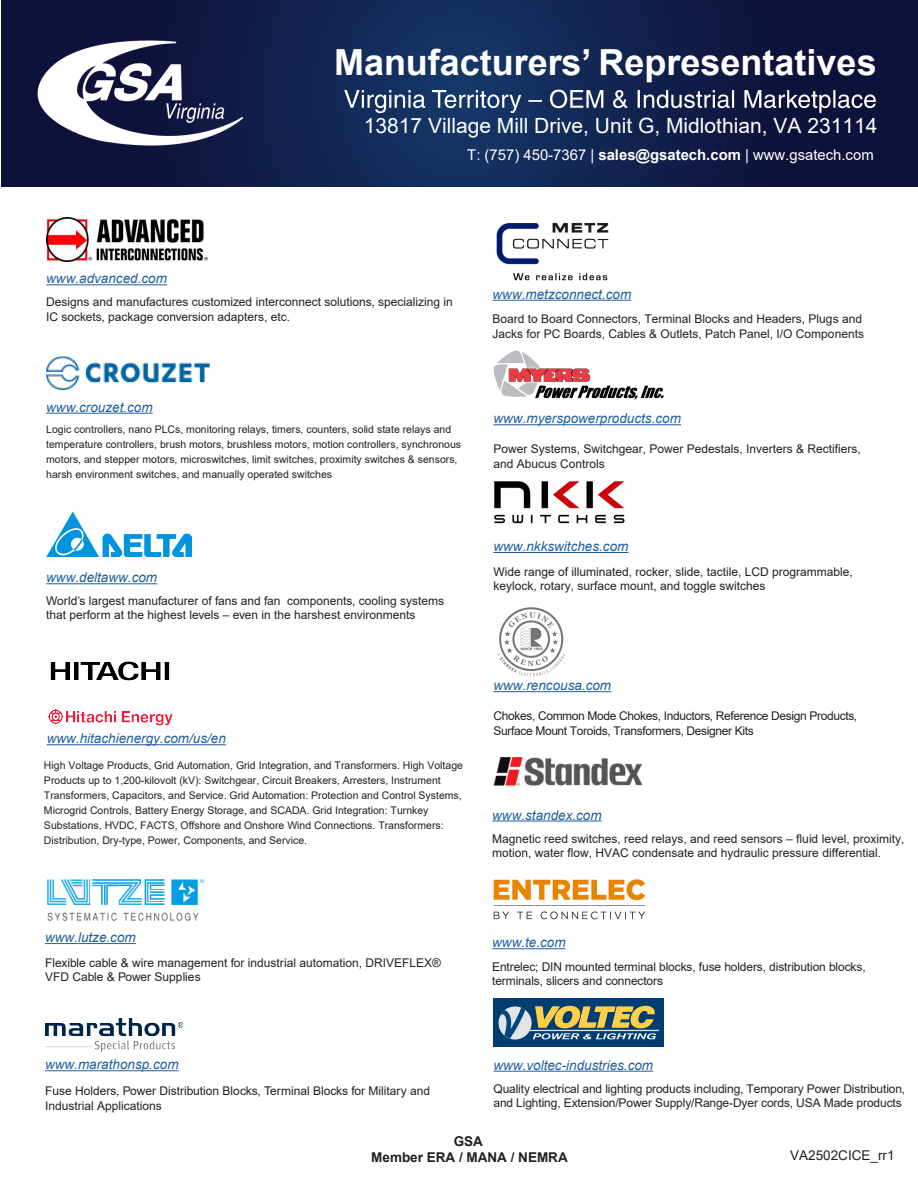
<style>
.page{position:relative;width:918px;height:1188px;background:#fff}
.page>*{position:absolute;margin:0;border:0;box-sizing:border-box;transform-origin:0 0}
.t1{font:700 36px "Arial";color:#fff}
.t2{font:21px "Arial";color:#fff}
.t3{font:14.85px "Arial";color:#fff}
.t4{font:italic 13.5px "Arial";color:#215e9e}
.t5{font:700 13.5px/16.2px "Arial";color:#231f20;text-align:center}
.t6{font:13.5px "Arial";color:#231f20}
.t7{font:12px/14.4px "Arial";color:#231f20}
.t8{font:12px/14.4px "Arial";letter-spacing:-.03em;color:#231f20}
.t9{font:10.5px/15px "Arial";color:#231f20}
.s1{font-weight:700}
</style>
<div class="page">
<svg style="left:1px;top:0;width:917px;height:187px;background:#101f4b"></svg>
<svg style="left:344px;top:90px;width:532px;height:23px;background:#485679"></svg>
<img style="left:27px;top:5px;width:231px;height:152px">
<hr style="left:46px;top:583px;width:111px;height:1px;background:#215e9e">
<img style="left:46px;top:511px;width:145px;height:46px">
<hr style="left:493px;top:300px;width:138px;height:1px;background:#215e9e">
<img style="left:496px;top:222px;width:113px;height:59px">
<hr style="left:45px;top:943px;width:91px;height:1px;background:#215e9e">
<img style="left:47px;top:879px;width:157px;height:42px">
<hr style="left:493px;top:552px;width:135px;height:1px;background:#215e9e">
<img style="left:494px;top:481px;width:131px;height:43px">
<hr style="left:493px;top:424px;width:188px;height:1px;background:#215e9e">
<img style="left:493px;top:350px;width:171px;height:50px">
<hr style="left:493px;top:1071px;width:160px;height:1px;background:#215e9e">
<div style="left:493px;top:998px;width:171px;height:49px;background:#003d71"></div>
<hr style="left:530px;top:1030px;width:129px;height:1px;background:#e3e4e5">
<svg style="left:499px;top:1005px;width:157px;height:35px"></svg>
<img style="left:46px;top:356px;width:164px;height:33px">
<hr style="left:46px;top:413px;width:107px;height:1px;background:#215e9e">
<hr style="left:492px;top:821px;width:110px;height:1px;background:#215e9e">
<img style="left:493px;top:757px;width:150px;height:29px">
<hr style="left:46px;top:285px;width:121px;height:1px;background:#215e9e">
<img style="left:46px;top:217px;width:161px;height:44px">
<hr style="left:47px;top:744px;width:179px;height:1px;background:#215e9e">
<img style="left:47px;top:661px;width:126px;height:65px">
<hr style="left:492px;top:948px;width:74px;height:1px;background:#215e9e">
<img style="left:493px;top:879px;width:153px;height:41px">
<hr style="left:45px;top:1070px;width:134px;height:1px;background:#215e9e">
<img style="left:45px;top:1019px;width:139px;height:33px">
<hr style="left:493px;top:691px;width:118px;height:1px;background:#215e9e">
<img style="left:497px;top:607px;width:69px;height:70px">
<h1 class="t1" style="left:334px;top:36px;width:544px">Manufacturers’ Representatives</h1>
<h2 class="t2" style="left:364px;top:111px;width:515px">13817 Village Mill Drive, Unit G, Midlothian, VA 231114</h2>
<p class="t3" style="left:467px;top:144px;width:408px">T: (757) 450-7367 | <span class="s1">sales@gsatech.com</span> | www.gsatech.com</p>
<p class="t4" style="left:46px;top:270px;width:122px">www.advanced.com</p>
<p class="t7" style="left:46px;top:295px;width:408px">Designs and manufactures customized interconnect solutions, specializing in<br>IC sockets, package conversion adapters, etc.</p>
<p class="t4" style="left:493px;top:285px;width:140px">www.metzconnect.com</p>
<p class="t7" style="left:493px;top:312px;width:373px">Board to Board Connectors, Terminal Blocks and Headers, Plugs and<br>Jacks for PC Boards, Cables &amp; Outlets, Patch Panel, I/O Components</p>
<p class="t4" style="left:46px;top:398px;width:108px">www.crouzet.com</p>
<p class="t9" style="left:46px;top:422px;width:416px">Logic controllers, nano PLCs, monitoring relays, timers, counters, solid state relays and temperature controllers, brush motors, brushless motors, motion controllers, synchronous motors, and stepper motors, microswitches, limit switches, proximity switches &amp; sensors, harsh environment switches, and manually operated switches</p>
<p class="t4" style="left:46px;top:569px;width:113px">www.deltaww.com</p>
<p class="t7" style="left:46px;top:594px;width:400px">World’s largest manufacturer of fans and fan components, cooling systems that perform at the highest levels – even in the harshest environments</p>
<p class="t4" style="left:47px;top:730px;width:181px">www.hitachienergy.com/us/en</p>
<p class="t9" style="left:44px;top:758px;width:421px">High Voltage Products, Grid Automation, Grid Integration, and Transformers. High Voltage Products up to 1,200-kilovolt (kV): Switchgear, Circuit Breakers, Arresters, Instrument Transformers, Capacitors, and Service. Grid Automation: Protection and Control Systems, Microgrid Controls, Battery Energy Storage, and SCADA. Grid Integration: Turnkey Substations, HVDC, FACTS, Offshore and Onshore Wind Connections. Transformers:<br>Distribution, Dry-type, Power, Components, and Service.</p>
<p class="t4" style="left:45px;top:929px;width:92px">www.lutze.com</p>
<p class="t7" style="left:45px;top:955px;width:397px">Flexible cable &amp; wire management for industrial automation, DRIVEFLEX®<br>VFD Cable &amp; Power Supplies</p>
<p class="t4" style="left:45px;top:1056px;width:135px">www.marathonsp.com</p>
<p class="t7" style="left:45px;top:1084px;width:387px">Fuse Holders, Power Distribution Blocks, Terminal Blocks for Military and<br>Industrial Applications</p>
<p class="t4" style="left:493px;top:410px;width:189px">www.myerspowerproducts.com</p>
<p class="t7" style="left:493px;top:442px;width:369px">Power Systems, Switchgear, Power Pedestals, Inverters &amp; Rectifiers, and Abucus Controls</p>
<p class="t4" style="left:493px;top:538px;width:137px">www.nkkswitches.com</p>
<p class="t7" style="left:493px;top:564px;width:361px">Wide range of illuminated, rocker, slide, tactile, LCD programmable, keylock, rotary, surface mount, and toggle switches</p>
<p class="t4" style="left:493px;top:677px;width:119px">www.rencousa.com</p>
<p class="t8" style="left:493px;top:709px;width:365px">Chokes, Common Mode Chokes, Inductors, Reference Design Products,<br>Surface Mount Toroids, Transformers, Designer Kits</p>
<p class="t4" style="left:492px;top:806px;width:111px">www.standex.com</p>
<p class="t7" style="left:492px;top:831px;width:414px">Magnetic reed switches, reed relays, and reed sensors – fluid level, proximity, motion, water flow, HVAC condensate and hydraulic pressure differential.</p>
<p class="t4" style="left:492px;top:934px;width:75px">www.te.com</p>
<p class="t7" style="left:492px;top:959px;width:375px">Entrelec; DIN mounted terminal blocks, fuse holders, distribution blocks, terminals, slicers and connectors</p>
<p class="t4" style="left:493px;top:1056px;width:161px">www.voltec-industries.com</p>
<p class="t7" style="left:493px;top:1082px;width:413px">Quality electrical and lighting products including, Temporary Power Distribution, and Lighting, Extension/Power Supply/Range-Dyer cords, USA Made products</p>
<p class="t5" style="left:371px;top:1133px;width:198px">GSA<br>Member ERA / MANA / NEMRA</p>
<p class="t6" style="left:790px;top:1146px;width:106px">VA2502CICE_rr1</p>
</div>
